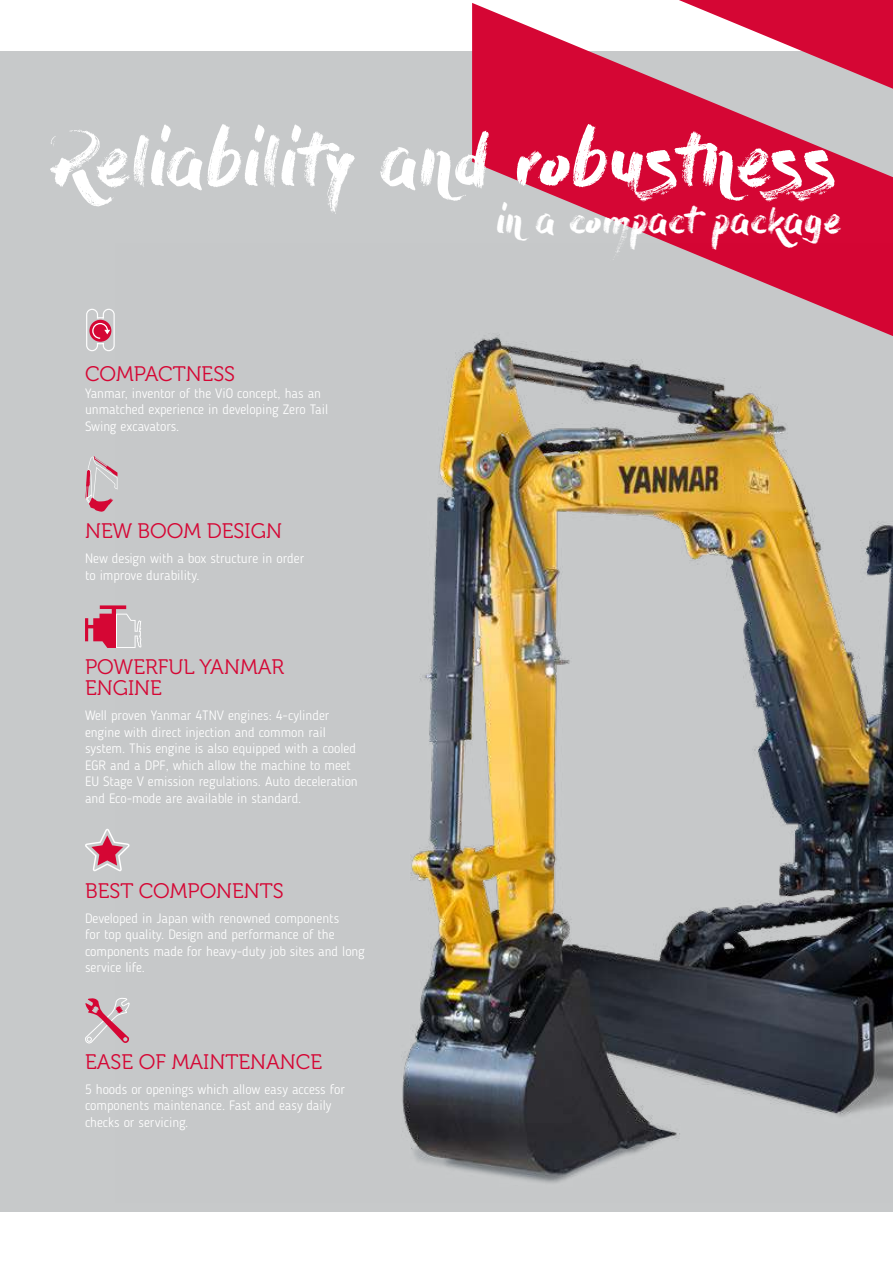
<style>
.page{position:relative;width:893px;height:1263px;background:#fff}
.page>*{position:absolute;margin:0;border:0;box-sizing:border-box;transform-origin:0 0}
.t1{font:70.5px "Dry Brush";letter-spacing:-.02em;color:#fff}
.t2{font:36px "Dry Brush";letter-spacing:-.015em;color:#fff}
.t3{font:21px/21px "Museo 300";color:#d50634}
.t4{font:300 13.5px/16.5px "Blogger Sans";color:#fff}
</style>
<div class="page">
<div style="left:0;top:51px;width:893px;height:1161px;background:#c7c9ca"></div>
<svg style="left:472px;top:3px;width:421px;height:241px;fill:#d50634"></svg>
<img style="left:117px;top:244px;width:776px;height:939px">
<svg style="left:86px;top:309px;width:29px;height:42px"></svg>
<svg style="left:85px;top:829px;width:45px;height:42px"></svg>
<svg style="left:85px;top:605px;width:56px;height:43px"></svg>
<svg style="left:85px;top:998px;width:45px;height:45px"></svg>
<svg style="left:85px;top:456px;width:32px;height:56px"></svg>
<h1 class="t1" style="left:51px;top:120px;width:788px">Reliability and robustness</h1>
<h2 class="t2" style="left:496px;top:199px;width:347px">in a compact package</h2>
<h3 class="t3" style="left:85px;top:364px;width:152px">COMPACTNESS</h3>
<p class="t4" style="left:85px;top:385px;width:245px">Yanmar, inventor of the ViO concept, has an unmatched experience in developing Zero Tail<br>Swing excavators.</p>
<h3 class="t3" style="left:85px;top:521px;width:198px">NEW BOOM DESIGN</h3>
<p class="t4" style="left:85px;top:550px;width:221px">New design with a box structure in order to improve durability.</p>
<h3 class="t3" style="left:85px;top:657px;width:201px">POWERFUL YANMAR<br>ENGINE</h3>
<p class="t4" style="left:85px;top:707px;width:274px">Well proven Yanmar 4TNV engines: 4-cylinder engine with direct injection and common rail system. This engine is also equipped with a cooled EGR and a DPF, which allow the machine to meet EU Stage V emission regulations. Auto deceleration and Eco-mode are available in standard.</p>
<h3 class="t3" style="left:85px;top:880px;width:200px">BEST COMPONENTS</h3>
<p class="t4" style="left:85px;top:909px;width:281px">Developed in Japan with renowned components<br>for top quality. Design and performance of the components made for heavy-duty job sites and long service life.</p>
<h3 class="t3" style="left:85px;top:1051px;width:239px">EASE OF MAINTENANCE</h3>
<p class="t4" style="left:85px;top:1081px;width:261px">5 hoods or openings which allow easy access for components maintenance. Fast and easy daily checks or servicing.</p>
</div>
